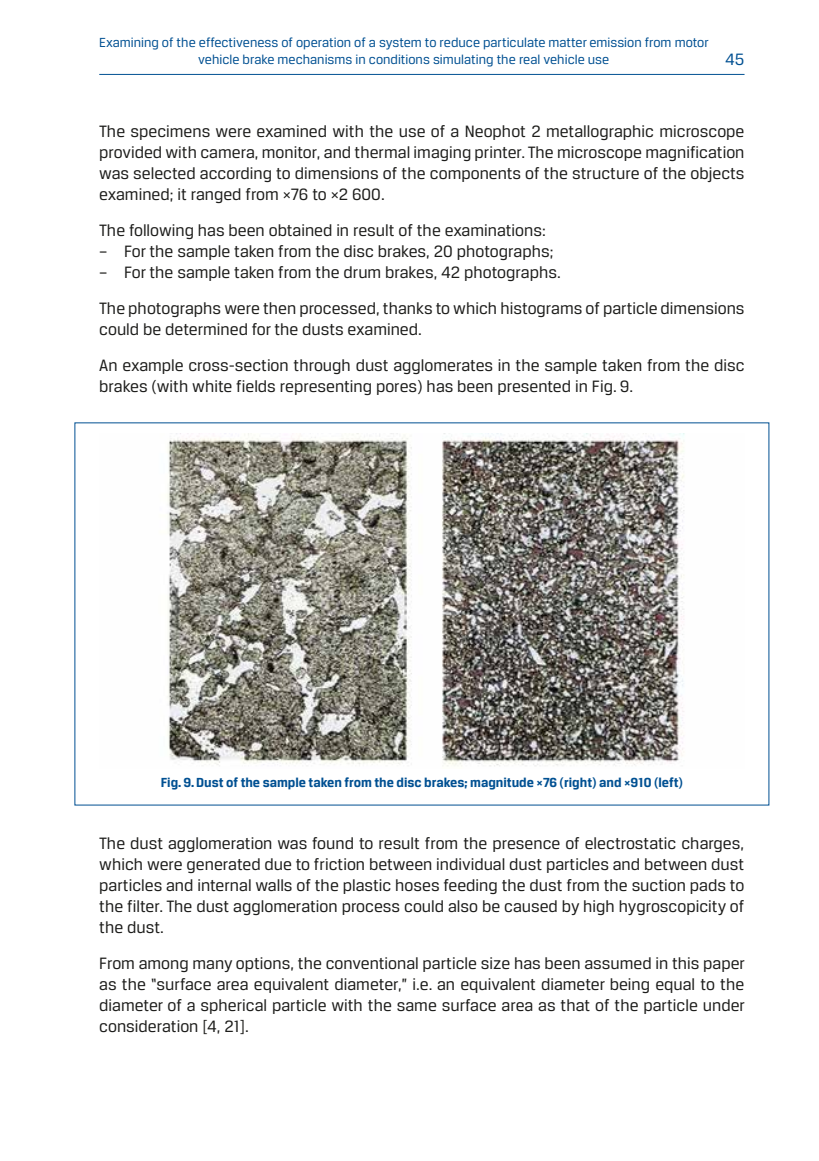
<style>
.page{position:relative;width:819px;height:1161px;background:#fff}
.page>*{position:absolute;margin:0;border:0;box-sizing:border-box;transform-origin:0 0}
.podstawowy_ang{font:17.5px/21px "Breuer Text";color:#1d1d1b;text-align:justify}
.t1{font:17.5px "Breuer Text";color:#005092}
.t2{font:14px/16.8px "Breuer Text";color:#005092;text-align:center}
.podst_ang{font:700 14px "Breuer Text";color:#005092}
</style>
<div class="page">
<hr style="left:99px;top:74px;width:645px;height:1px;background:#005092">
<img style="left:167px;top:433px;width:518px;height:334px">
<p class="t2" style="left:99px;top:34px;width:611px">Examining of the effectiveness of operation of a system to reduce particulate matter emission from motor vehicle brake mechanisms in conditions simulating the real vehicle use</p>
<p class="t1" style="left:725px;top:50px;width:21px">45</p>
<p class="podstawowy_ang" style="left:99px;top:121px;width:646px">The specimens were examined with the use of a Neophot 2 metallographic microscope provided with camera, monitor, and thermal imaging printer. The microscope magnification was selected according to dimensions of the components of the structure of the objects examined; it ranged from ×76 to ×2 600.</p>
<p class="podstawowy_ang" style="left:99px;top:220px;width:448px">The following has been obtained in result of the examinations:</p>
<p class="podstawowy_ang" style="left:99px;top:241px;width:455px">– For the sample taken from the disc brakes, 20 photographs;</p>
<p class="podstawowy_ang" style="left:99px;top:262px;width:463px">– For the sample taken from the drum brakes, 42 photographs.</p>
<p class="podstawowy_ang" style="left:99px;top:298px;width:646px">The photographs were then processed, thanks to which histograms of particle dimensions could be determined for the dusts examined.</p>
<p class="podstawowy_ang" style="left:99px;top:354px;width:646px">An example cross-section through dust agglomerates in the sample taken from the disc brakes (with white fields representing pores) has been presented in Fig. 9.</p>
<p class="podst_ang" style="left:161px;top:775px;width:524px">Fig. 9. Dust of the sample taken from the disc brakes; magnitude ×76 (right) and ×910 (left)</p>
<p class="podstawowy_ang" style="left:99px;top:833px;width:646px">The dust agglomeration was found to result from the presence of electrostatic charges, which were generated due to friction between individual dust particles and between dust particles and internal walls of the plastic hoses feeding the dust from the suction pads to the filter. The dust agglomeration process could also be caused by high hygroscopicity of the dust.</p>
<p class="podstawowy_ang" style="left:99px;top:952px;width:647px">From among many options, the conventional particle size has been assumed in this paper as the “surface area equivalent diameter,” i.e. an equivalent diameter being equal to the diameter of a spherical particle with the same surface area as that of the particle under consideration [4, 21].</p>
</div>
